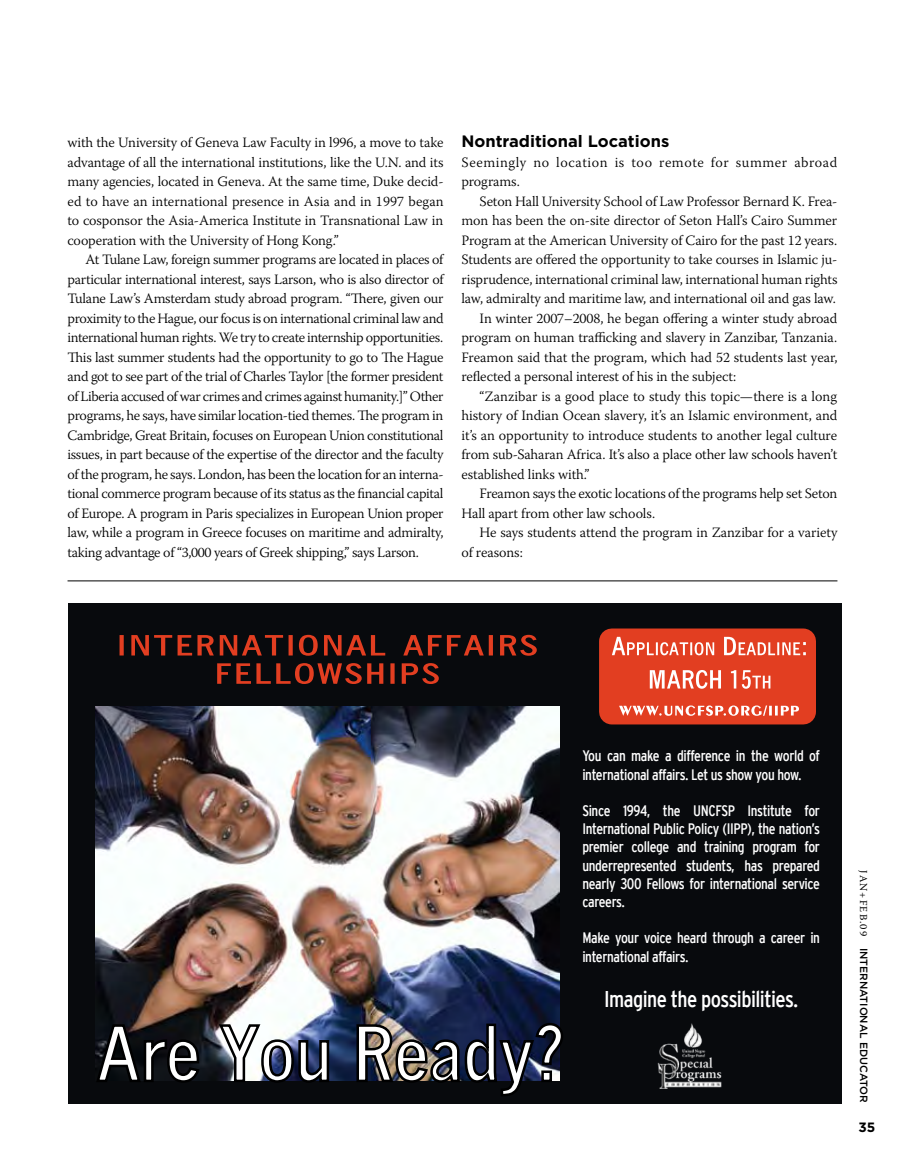
<style>
.page{position:relative;width:905px;height:1175px;background:#fff}
.page>*{position:absolute;margin:0;border:0;box-sizing:border-box;transform-origin:0 0}
.t1{font:condensed 22.8px "Interstate";letter-spacing:-.025em;color:#fff}
.t2{font:700 16.5px "Gotham";color:#000}
.t3{font:condensed 15.15px/18.1px "Interstate";letter-spacing:-.025em;color:#fff}
.t4{font:300 14.25px/19.5px "Warnock Pro";letter-spacing:-.01em;color:#000;text-align:justify}
.t5{font:300 14.25px/19.5px "Warnock Pro";letter-spacing:.04em;color:#000}
.t6{font:700 13.5px "Gotham";color:#000}
.t7{font:500 10.5px "Gotham";color:#000}
.s1{font-family:"Warnock Pro";font-weight:400}
</style>
<div class="page">
<div style="left:68px;top:603px;width:773px;height:500px;background:#080a0d"></div>
<img style="left:95px;top:707px;width:464px;height:314px">
<svg style="left:119px;top:635px;width:417px;height:20px"></svg>
<svg style="left:217px;top:663px;width:222px;height:21px"></svg>
<div style="left:599px;top:628px;width:217px;height:96px;background:#e23e21"></div>
<svg style="left:619px;top:705px;width:180px;height:11px"></svg>
<svg style="left:612px;top:637px;width:193px;height:18px"></svg>
<svg style="left:649px;top:670px;width:121px;height:18px"></svg>
<img style="left:95px;top:1021px;width:468px;height:75px">
<img style="left:657px;top:1023px;width:65px;height:65px">
<hr style="left:68px;top:580px;width:769px;height:1px;background:#000">
<p class="t4" style="left:68px;top:132px;width:377px">with the University of Geneva Law Faculty in l996, a move to take advantage of all the international institutions, like the U.N. and its many agencies, located in Geneva. At the same time, Duke decid&shy;ed to have an international presence in Asia and in 1997 began to cosponsor the Asia-America Institute in Transnational Law in cooperation with the University of Hong Kong.”</p>
<p class="t4" style="left:68px;top:249px;width:378px;text-indent:18px">At Tulane Law, foreign summer programs are located in places of particular international interest, says Larson, who is also director of Tulane Law’s Amsterdam study abroad program. “There, given our proximity to the Hague, our focus is on international criminal law and international human rights. We try to create internship opportunities.<br>This last summer students had the opportunity to go to The Hague and got to see part of the trial of Charles Taylor [the former president of Liberia accused of war crimes and crimes against humanity.]” Other programs, he says, have similar location-tied themes. The program in Cambridge, Great Britain, focuses on European Union constitutional issues, in part because of the expertise of the director and the faculty of the program, he says. London, has been the location for an interna&shy;tional commerce program because of its status as the financial capital of Europe. A program in Paris specializes in European Union proper law, while a program in Greece focuses on maritime and admiralty, taking advantage of “3,000 years of Greek shipping,” says Larson.</p>
<p class="t2" style="left:461px;top:132px;width:209px">Nontraditional Locations</p>
<p class="t5" style="left:461px;top:152px;width:377px">Seemingly no location is too remote for summer abroad programs.</p>
<p class="t4" style="left:479px;top:191px;width:359px">Seton Hall University School of Law Professor Bernard K. Frea-</p>
<p class="t4" style="left:461px;top:210px;width:377px">mon has been the on-site director of Seton Hall’s Cairo Summer</p>
<p class="t4" style="left:461px;top:230px;width:377px">Program at the American University of Cairo for the past 12 years.</p>
<p class="t4" style="left:461px;top:249px;width:377px">Students are offered the opportunity to take courses in Islamic ju-</p>
<p class="t4" style="left:461px;top:269px;width:377px">risprudence, international criminal law, international human rights</p>
<p class="t4" style="left:461px;top:288px;width:376px">law, admiralty and maritime law, and international oil and gas law.</p>
<p class="t4" style="left:479px;top:308px;width:359px">In winter 2007–2008, he began offering a winter study abroad</p>
<p class="t4" style="left:461px;top:327px;width:377px">program on human trafficking and slavery in Zanzibar, Tanzania.</p>
<p class="t4" style="left:461px;top:347px;width:377px">Freamon said that the program, which had 52 students last year,</p>
<p class="t4" style="left:461px;top:366px;width:276px">reflected a personal interest of his in the subject:</p>
<p class="t4" style="left:479px;top:386px;width:359px">“Zanzibar is a good place to study this topic—there is a long</p>
<p class="t4" style="left:461px;top:405px;width:377px">history of Indian Ocean slavery, it’s an Islamic environment, and</p>
<p class="t4" style="left:461px;top:425px;width:377px">it’s an opportunity to introduce students to another legal culture</p>
<p class="t4" style="left:461px;top:444px;width:377px">from sub-Saharan Africa. It’s also a place other law schools haven’t</p>
<p class="t4" style="left:461px;top:464px;width:130px">established links with.”</p>
<p class="t4" style="left:479px;top:483px;width:359px">Freamon says the exotic locations of the programs help set Seton</p>
<p class="t4" style="left:461px;top:503px;width:195px">Hall apart from other law schools.</p>
<p class="t4" style="left:479px;top:522px;width:359px">He says students attend the program in Zanzibar for a variety</p>
<p class="t4" style="left:461px;top:542px;width:63px">of reasons:</p>
<p class="t3" style="left:582px;top:747px;width:239px">You can make a difference in the world of international affairs. Let us show you how.</p>
<p class="t3" style="left:582px;top:801px;width:239px;text-align:justify">Since 1994, the UNCFSP Institute for International Public Policy (IIPP), the nation’s premier college and training program for underrepresented students, has prepared nearly 300 Fellows for international service careers.</p>
<p class="t3" style="left:582px;top:929px;width:239px">Make your voice heard through a career in international affairs.</p>
<h1 class="t1" style="left:604px;top:986px;width:196px">Imagine the possibilities.</h1>
<p class="t7" style="left:869px;top:870px;width:234px;rotate:90deg"><span class="s1">JAN+FEB.09</span> I nternational Educator</p>
<p class="t6" style="left:858px;top:1119px;width:18px">35</p>
</div>
